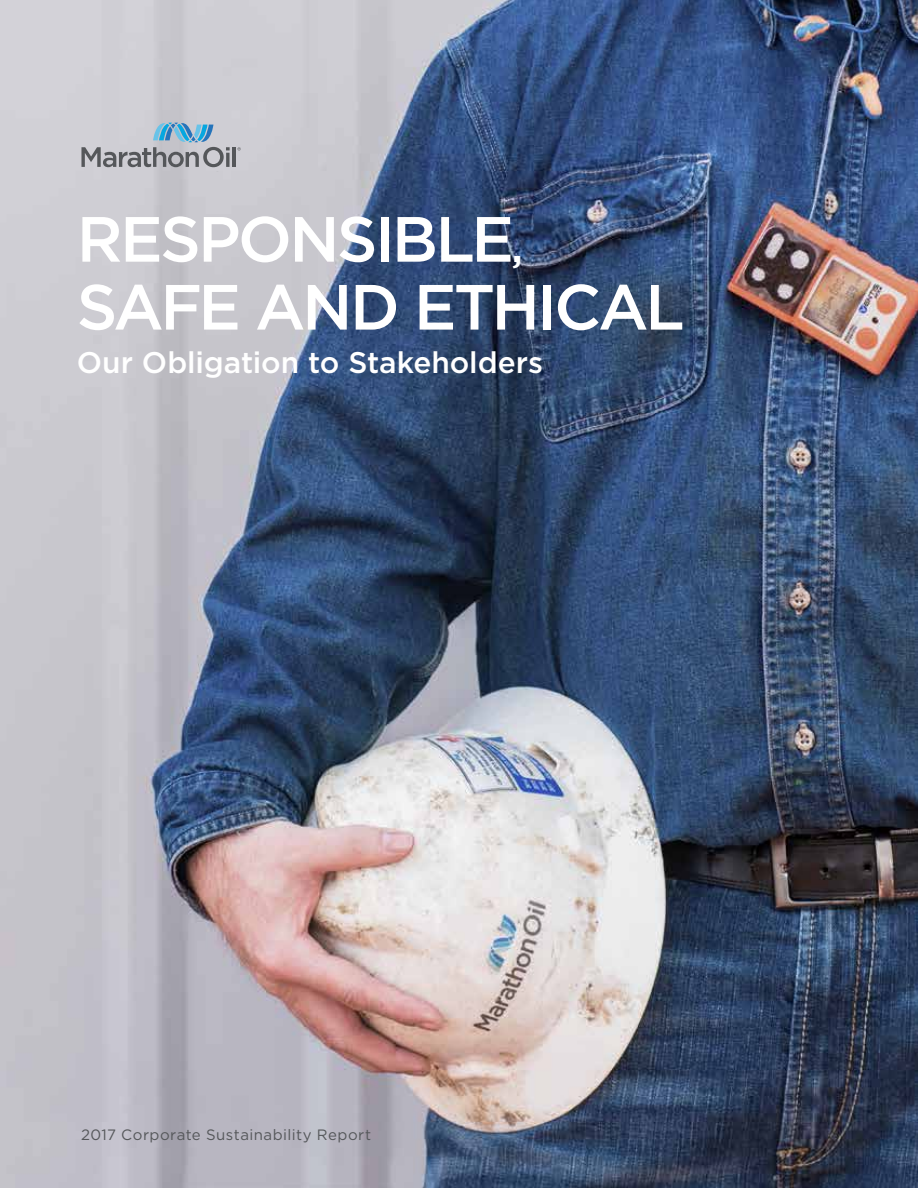
<style>
.page{position:relative;width:918px;height:1188px;background:#fff}
.page>*{position:absolute;margin:0;border:0;box-sizing:border-box;transform-origin:0 0}
.t1{font:500 63.75px/67.9px "Gotham";letter-spacing:-.045em;color:#fff}
.t2{font:500 29.85px "Gotham";color:#fff}
.t3{font:15px "Gotham";letter-spacing:.03em;color:#55575a}
.s1{font-size:43.95px}
</style>
<div class="page">
<img style="left:0;top:0;width:918px;height:1188px">
<hr style="left:232px;top:147px;width:4px;height:20px;background:#55575a">
<svg style="left:81px;top:123px;width:149px;height:44px;background:#a7b1bb"></svg>
<svg style="left:237px;top:147px;width:4px;height:4px"></svg>
<h1 class="t1" style="left:77px;top:204px;width:610px">RESPONSIBLE<span class="s1">,<br></span>SAFE AND ETHICAL</h1>
<h2 class="t2" style="left:77px;top:346px;width:468px">Our Obligation to Stakeholders</h2>
<p class="t3" style="left:81px;top:1126px;width:292px">2017 Corporate Sustainability Report</p>
</div>
